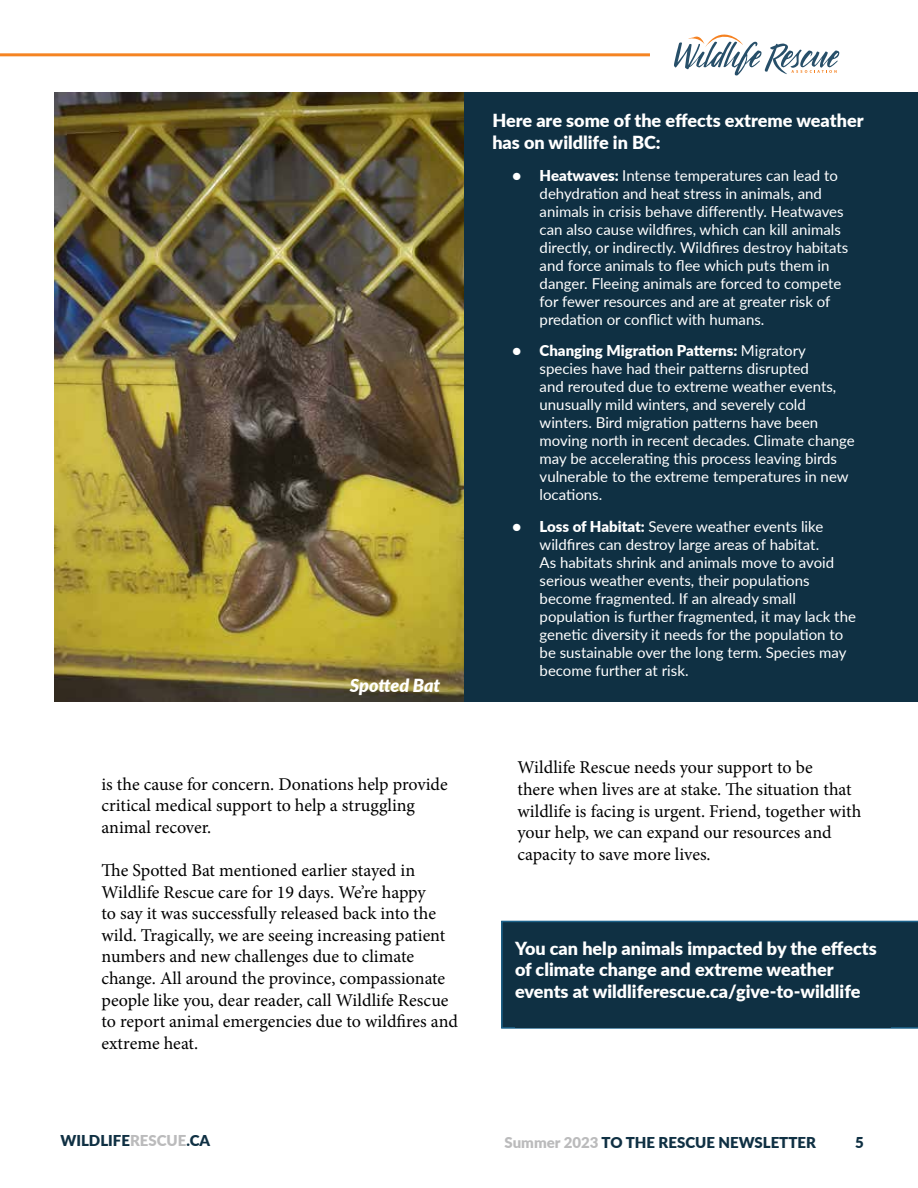
<style>
.page{position:relative;width:918px;height:1188px;background:#fff}
.page>*{position:absolute;margin:0;border:0;box-sizing:border-box;transform-origin:0 0}
.t1{font:18px/21.6px "Minion Pro";color:#000}
.t2{font:900 18px/21.6px "Lato";color:#fff}
.t3{font:italic 900 18px "Lato";letter-spacing:-.005em;color:#fff}
.t4{font:15px/18px "Lato";color:#fff}
.t5{font:900 15px "Lato";color:#0f3043}
.s1{font-weight:900}
.s2{color:#bbbbbc}
</style>
<div class="page">
<hr style="left:0;top:53px;width:650px;height:3px;background:#f58422">
<svg style="left:674px;top:35px;width:165px;height:40px"></svg>
<svg style="left:501px;top:921px;width:417px;height:108px"></svg>
<div style="left:515px;top:940px;width:375px;height:88px;background:#0f3043"></div>
<img style="left:55px;top:93px;width:410px;height:609px">
<div style="left:465px;top:93px;width:453px;height:609px;background:#0f3043"></div>
<p class="t3" style="left:350px;top:672px;width:92px">Spotted Bat</p>
<p class="t1" style="left:102px;top:773px;width:348px">is the cause for concern. Donations help provide critical medical support to help a struggling animal recover.</p>
<p class="t1" style="left:102px;top:860px;width:358px">The Spotted Bat mentioned earlier stayed in Wildlife Rescue care for 19 days. We’re happy<br>to say it was successfully released back into the wild. Tragically, we are seeing increasing patient numbers and new challenges due to climate change. All around the province, compassionate people like you, dear reader, call Wildlife Rescue to report animal emergencies due to wildfires and extreme heat.</p>
<p class="t2" style="left:492px;top:109px;width:373px">Here are some of the effects extreme weather has on wildlife in BC:</p>
<p class="t4" style="left:540px;top:166px;width:310px;text-indent:-27px"><span class="s1">• Heatwaves:</span> Intense temperatures can lead to dehydration and heat stress in animals, and animals in crisis behave differently. Heatwaves can also cause wildfires, which can kill animals directly, or indirectly. Wildfires destroy habitats and force animals to flee which puts them in danger. Fleeing animals are forced to compete for fewer resources and are at greater risk of predation or conflict with humans.</p>
<p class="t4" style="left:540px;top:341px;width:317px;text-indent:-27px"><span class="s1">• Changing Migration Patterns:</span> Migratory species have had their patterns disrupted<br>and rerouted due to extreme weather events, unusually mild winters, and severely cold winters. Bird migration patterns have been moving north in recent decades. Climate change may be accelerating this process leaving birds vulnerable to the extreme temperatures in new locations.</p>
<p class="t4" style="left:540px;top:517px;width:318px;text-indent:-27px"><span class="s1">• Loss of Habitat:</span> Severe weather events like wildfires can destroy large areas of habitat.<br>As habitats shrink and animals move to avoid serious weather events, their populations become fragmented. If an already small population is further fragmented, it may lack the genetic diversity it needs for the population to be sustainable over the long term. Species may become further at risk.</p>
<p class="t1" style="left:518px;top:757px;width:345px">Wildlife Rescue needs your support to be<br>there when lives are at stake. The situation that wildlife is facing is urgent. Friend, together with your help, we can expand our resources and capacity to save more lives.</p>
<p class="t2" style="left:515px;top:936px;width:363px">You can help animals impacted by the effects of climate change and extreme weather events at wildliferescue.ca/give-to-wildlife</p>
<p class="t5" style="left:60px;top:1129px;width:151px">WILDLIFE<span class="s2">RESCUE</span>.CA</p>
<p class="t5" style="left:505px;top:1131px;width:313px"><span class="s2">Summer 2023</span> TO THE RESCUE NEWSLETTER</p>
<p class="t5" style="left:855px;top:1131px;width:10px">5</p>
</div>
